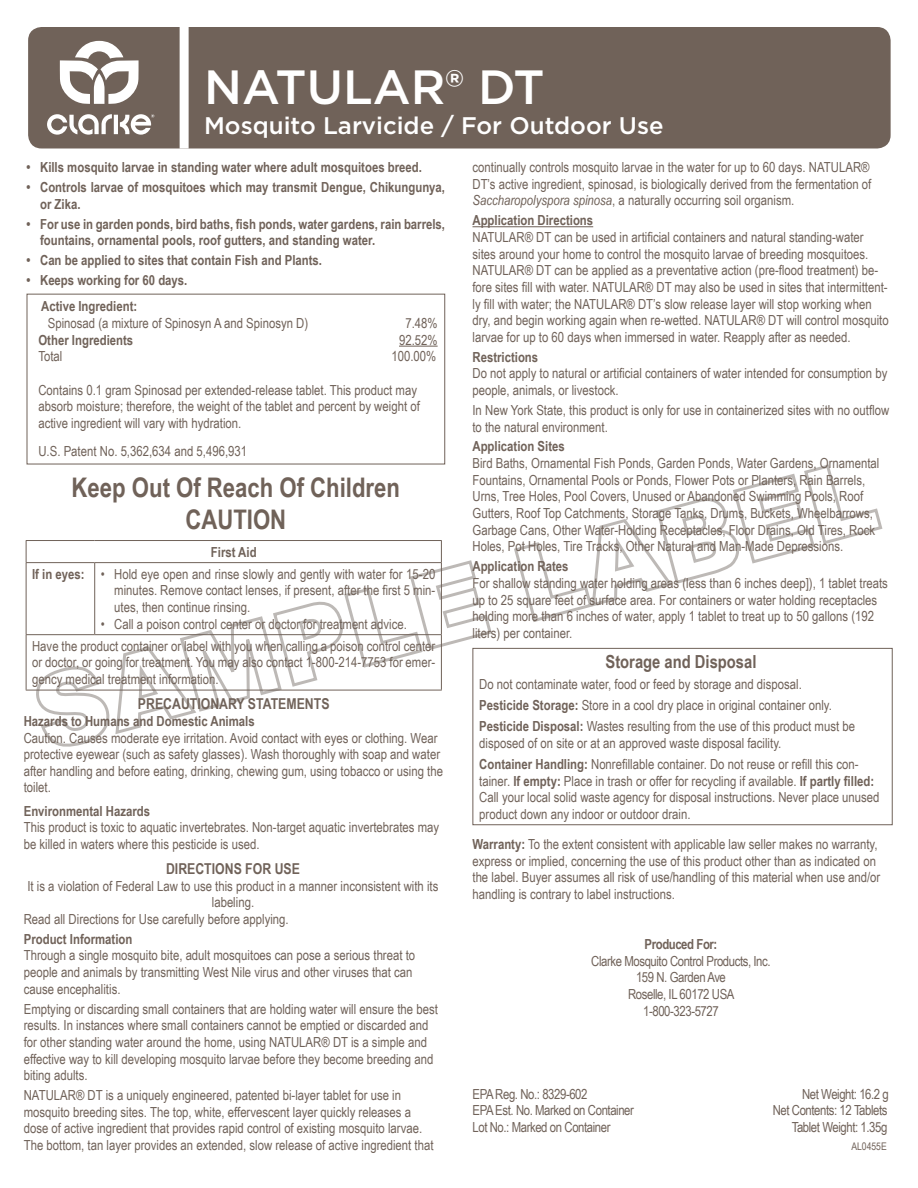
<style>
.page{position:relative;width:918px;height:1188px;background:#fff}
.page>*{position:absolute;margin:0;border:0;box-sizing:border-box;transform-origin:0 0}
.t1{font:500 48px "Gotham";color:#fff}
.t2{font:700 27px/32.4px "Arial Narrow";color:#706259;text-align:center}
.t3{font:500 24px "Gotham";color:#fff}
.t4{font:700 18px "Arial Narrow";color:#706259}
.t5{font:700 15px "Arial Narrow";color:#706259}
.t6{font:13.8px/16.6px "Arial Narrow";color:#706259}
.t7{font:700 13.8px/16.6px "Arial Narrow";color:#706259}
.t8{font:13.8px/16.6px "Arial Narrow";letter-spacing:-.03em;color:#706259;text-align:center}
.t9{font:700 13.8px "Arial Narrow";letter-spacing:-.03em;color:#706259}
.t10{font:10.5px "Arial Narrow";color:#706259}
.s1{font-style:italic}
.s2{font-weight:700}
</style>
<div class="page">
<svg style="left:514px;top:464px;width:369px;height:158px"></svg>
<div style="left:28px;top:27px;width:863px;height:121px;background:#706259;border-radius:14px"></div>
<div style="left:180px;top:27px;width:9px;height:121px;background:#fff"></div>
<svg style="left:60px;top:41px;width:79px;height:63px"></svg>
<svg style="left:47px;top:114px;width:107px;height:21px"></svg>
<svg style="left:26px;top:541px;width:1px;height:21px"></svg>
<hr style="left:26px;top:540px;width:69px;height:1px;background:#706259">
<hr style="left:95px;top:540px;width:347px;height:1px;background:#706259">
<svg style="left:34px;top:541px;width:460px;height:206px"></svg>
<hr style="left:26px;top:563px;width:1px;height:71px;background:#706259">
<hr style="left:26px;top:562px;width:69px;height:1px;background:#706259">
<hr style="left:26px;top:635px;width:1px;height:55px;background:#706259">
<hr style="left:26px;top:634px;width:69px;height:1px;background:#706259">
<hr style="left:26px;top:690px;width:69px;height:1px;background:#706259">
<hr style="left:95px;top:690px;width:347px;height:1px;background:#706259">
<hr style="left:441px;top:635px;width:1px;height:55px;background:#706259">
<hr style="left:472px;top:226px;width:121px;height:1px;background:#706259">
<hr style="left:399px;top:346px;width:39px;height:1px;background:#706259">
<div style="left:472px;top:648px;width:421px;height:177px;border:1px solid #706259"></div>
<h1 class="t1" style="left:204px;top:55px;width:342px">NATULAR® DT</h1>
<h3 class="t3" style="left:204px;top:110px;width:461px">Mosquito Larvicide / For Outdoor Use</h3>
<p class="t7" style="left:27px;top:158px;width:397px">• Kills mosquito larvae in standing water where adult mosquitoes breed.</p>
<p class="t7" style="left:40px;top:178px;width:407px;text-indent:-14px">• Controls larvae of mosquitoes which may transmit Dengue, Chikungunya, or Zika.</p>
<p class="t7" style="left:40px;top:215px;width:407px;text-indent:-14px">• For use in garden ponds, bird baths, fish ponds, water gardens, rain barrels, fountains, ornamental pools, roof gutters, and standing water.</p>
<p class="t7" style="left:27px;top:251px;width:297px">• Can be applied to sites that contain Fish and Plants.</p>
<p class="t7" style="left:27px;top:271px;width:162px">• Keeps working for 60 days.</p>
<p class="t6" style="left:472px;top:158px;width:400px">continually controls mosquito larvae in the water for up to 60 days. NATULAR®<br>DT’s active ingredient, spinosad, is biologically derived from the fermentation of<br><span class="s1">Saccharopolyspora spinosa</span>, a naturally occurring soil organism.</p>
<p class="t7" style="left:472px;top:211px;width:122px">Application Directions</p>
<p class="t6" style="left:472px;top:228px;width:418px">NATULAR® DT can be used in artificial containers and natural standing-water sites around your home to control the mosquito larvae of breeding mosquitoes.<br>NATULAR® DT can be applied as a preventative action (pre-flood treatment) be&shy;fore sites fill with water. NATULAR® DT may also be used in sites that intermittent&shy;ly fill with water; the NATULAR® DT’s slow release layer will stop working when dry, and begin working again when re-wetted. NATULAR® DT will control mosquito larvae for up to 60 days when immersed in water. Reapply after as needed.</p>
<p class="t7" style="left:472px;top:348px;width:67px">Restrictions</p>
<p class="t6" style="left:472px;top:365px;width:416px">Do not apply to natural or artificial containers of water intended for consumption by people, animals, or livestock.</p>
<p class="t6" style="left:472px;top:401px;width:418px">In New York State, this product is only for use in containerized sites with no outflow to the natural environment.</p>
<p class="t7" style="left:472px;top:438px;width:94px">Application Sites</p>
<p class="t6" style="left:472px;top:454px;width:408px">Bird Baths, Ornamental Fish Ponds, Garden Ponds, Water Gardens, Ornamental Fountains, Ornamental Pools or Ponds, Flower Pots or Planters, Rain Barrels, Urns, Tree Holes, Pool Covers, Unused or Abandoned Swimming Pools, Roof Gutters, Roof Top Catchments, Storage Tanks, Drums, Buckets, Wheelbarrows, Garbage Cans, Other Water-Holding Receptacles, Floor Drains, Old Tires, Rock Holes, Pot Holes, Tire Tracks, Other Natural and Man-Made Depressions.</p>
<p class="t7" style="left:472px;top:557px;width:98px">Application Rates</p>
<p class="t6" style="left:472px;top:574px;width:417px">For shallow standing water holding areas (less than 6 inches deep]), 1 tablet treats up to 25 square feet of surface area. For containers or water holding receptacles holding more than 6 inches of water, apply 1 tablet to treat up to 50 gallons (192 liters) per container.</p>
<h3 class="t4" style="left:606px;top:648px;width:152px">Storage and Disposal</h3>
<p class="t6" style="left:479px;top:673px;width:377px;line-height:21.1px">Do not contaminate water, food or feed by storage and disposal.<br><span class="s2">Pesticide Storage:</span> Store in a cool dry place in original container only.<br><span class="s2">Pesticide Disposal:</span> Wastes resulting from the use of this product must be</p>
<p class="t6" style="left:479px;top:732px;width:381px;line-height:21.1px">disposed of on site or at an approved waste disposal facility.<br><span class="s2">Container Handling:</span> Nonrefillable container. Do not reuse or refill this con-</p>
<p class="t6" style="left:479px;top:772px;width:402px">tainer. <span class="s2">If empty:</span> Place in trash or offer for recycling if available. <span class="s2">If partly filled:<br></span>Call your local solid waste agency for disposal instructions. Never place unused product down any indoor or outdoor drain.</p>
<p class="t6" style="left:473px;top:835px;width:409px"><span class="s2">Warranty:</span> To the extent consistent with applicable law seller makes no warranty, express or implied, concerning the use of this product other than as indicated on the label. Buyer assumes all risk of use/handling of this material when use and/or handling is contrary to label instructions.</p>
<p class="t9" style="left:645px;top:934px;width:74px">Produced For:</p>
<p class="t8" style="left:591px;top:952px;width:181px">Clarke Mosquito Control Products, Inc.<br>159 N. Garden Ave<br>Roselle, IL 60172 USA<br>1-800-323-5727</p>
<p class="t7" style="left:41px;top:298px;width:98px">Active Ingredient:</p>
<p class="t6" style="left:48px;top:314px;width:262px">Spinosad (a mixture of Spinosyn A and Spinosyn D)</p>
<p class="t6" style="left:405px;top:314px;width:34px">7.48%</p>
<p class="t7" style="left:38px;top:331px;width:96px">Other Ingredients</p>
<p class="t6" style="left:399px;top:331px;width:40px">92.52%</p>
<p class="t6" style="left:38px;top:348px;width:26px">Total</p>
<p class="t6" style="left:391px;top:348px;width:46px">100.00%</p>
<p class="t6" style="left:38px;top:381px;width:383px">Contains 0.1 gram Spinosad per extended-release tablet. This product may absorb moisture; therefore, the weight of the tablet and percent by weight of active ingredient will vary with hydration.</p>
<p class="t6" style="left:38px;top:443px;width:210px">U.S. Patent No. 5,362,634 and 5,496,931</p>
<h2 class="t2" style="left:72px;top:470px;width:330px">Keep Out Of Reach Of Children<br>CAUTION</h2>
<p class="t6" style="left:32px;top:540px;width:405px;line-height:22px;text-align:center"><span class="s2">First Aid<br>If in eyes:</span> • Hold eye open and rinse slowly and gently with water for 15-20</p>
<p class="t6" style="left:114px;top:582px;width:323px">minutes. Remove contact lenses, if present, after the first 5 min&shy;utes, then continue rinsing.</p>
<p class="t6" style="left:32px;top:612px;width:405px;line-height:22px;text-indent:69px">• Call a poison control center or doctor for treatment advice.<br>Have the product container or label with you when calling a poison control center</p>
<p class="t6" style="left:32px;top:654px;width:405px">or doctor, or going for treatment. You may also contact 1-800-214-7753 for emer&shy;gency medical treatment information.</p>
<p class="t5" style="left:138px;top:693px;width:193px">PRECAUTIONARY STATEMENTS</p>
<p class="t7" style="left:24px;top:712px;width:232px">Hazards to Humans and Domestic Animals</p>
<p class="t6" style="left:24px;top:729px;width:421px">Caution. Causes moderate eye irritation. Avoid contact with eyes or clothing. Wear protective eyewear (such as safety glasses). Wash thoroughly with soap and water after handling and before eating, drinking, chewing gum, using tobacco or using the toilet.</p>
<p class="t7" style="left:24px;top:802px;width:128px">Environmental Hazards</p>
<p class="t6" style="left:24px;top:819px;width:417px">This product is toxic to aquatic invertebrates. Non-target aquatic invertebrates may be killed in waters where this pesticide is used.</p>
<p class="t5" style="left:166px;top:857px;width:135px">DIRECTIONS FOR USE</p>
<p class="t6" style="left:27px;top:877px;width:413px">It is a violation of Federal Law to use this product in a manner inconsistent with its</p>
<p class="t6" style="left:212px;top:894px;width:44px">labeling.</p>
<p class="t6" style="left:24px;top:910px;width:266px">Read all Directions for Use carefully before applying.</p>
<p class="t7" style="left:24px;top:930px;width:110px">Product Information</p>
<p class="t6" style="left:24px;top:947px;width:393px">Through a single mosquito bite, adult mosquitoes can pose a serious threat to people and animals by transmitting West Nile virus and other viruses that can cause encephalitis.</p>
<p class="t6" style="left:24px;top:1000px;width:416px">Emptying or discarding small containers that are holding water will ensure the best results. In instances where small containers cannot be emptied or discarded and for other standing water around the home, using NATULAR® DT is a simple and effective way to kill developing mosquito larvae before they become breeding and biting adults.</p>
<p class="t6" style="left:24px;top:1086px;width:411px">NATULAR® DT is a uniquely engineered, patented bi-layer tablet for use in mosquito breeding sites. The top, white, effervescent layer quickly releases a dose of active ingredient that provides rapid control of existing mosquito larvae.<br>The bottom, tan layer provides an extended, slow release of active ingredient that</p>
<p class="t8" style="left:473px;top:1085px;width:117px">EPA Reg. No.: 8329-602</p>
<p class="t8" style="left:802px;top:1085px;width:88px">Net Weight: 16.2 g</p>
<p class="t8" style="left:473px;top:1102px;width:163px">EPA Est. No. Marked on Container</p>
<p class="t8" style="left:773px;top:1102px;width:116px">Net Contents: 12 Tablets</p>
<p class="t8" style="left:473px;top:1118px;width:140px">Lot No.: Marked on Container</p>
<p class="t8" style="left:792px;top:1118px;width:97px">Tablet Weight: 1.35g</p>
<p class="t10" style="left:851px;top:1139px;width:37px">AL0455E</p>
</div>
